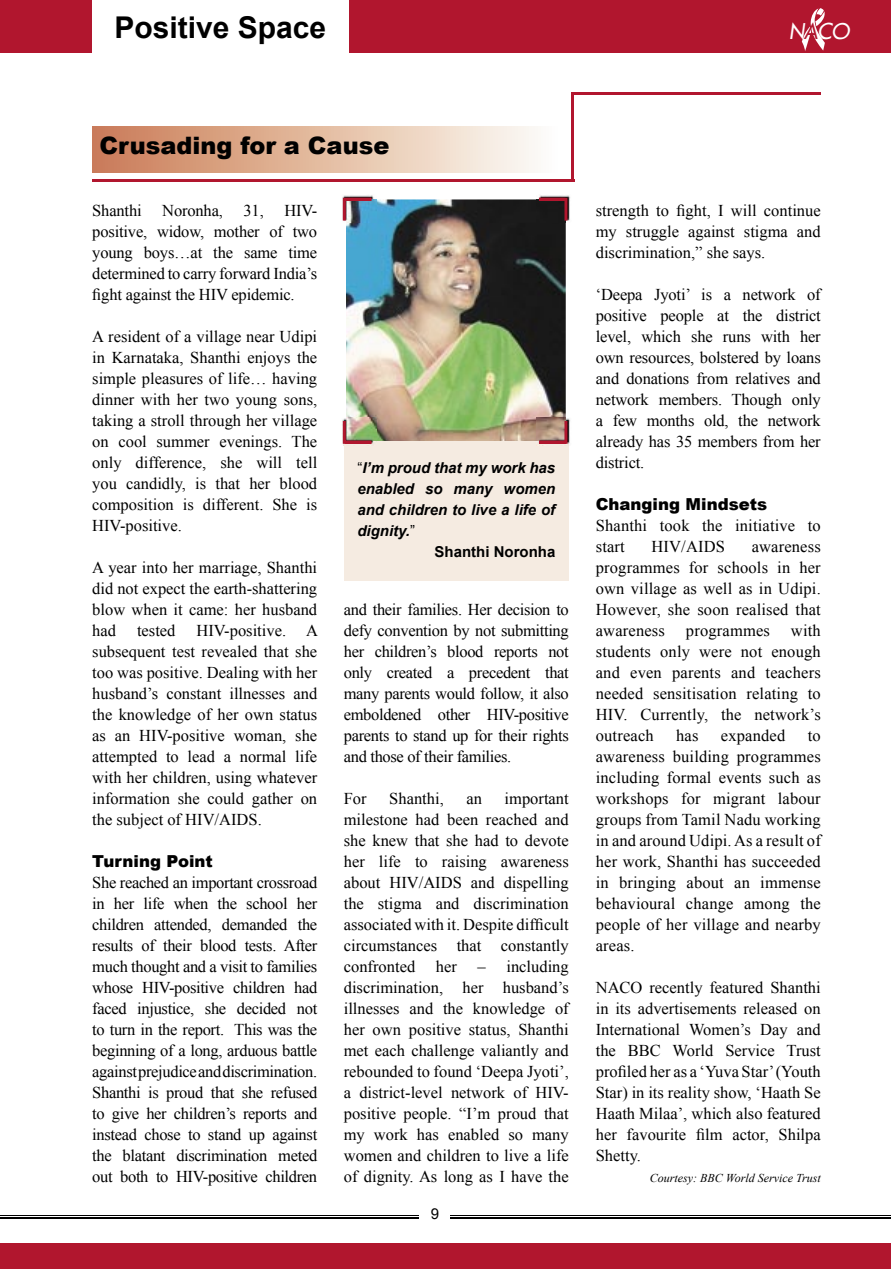
<style>
.page{position:relative;width:891px;height:1269px;background:#fff}
.page>*{position:absolute;margin:0;border:0;box-sizing:border-box;transform-origin:0 0}
.t1{font:700 30px "Arial";color:#000}
.t2{font:900 24px "Arial";color:#000}
.t3{font:21.3px "Futura 2";color:#fff;scale:.9 1}
.t4{font:16.5px/21px "Times New Roman";color:#000;text-align:justify}
.t5{font:900 16.5px "Arial";color:#000}
.t6{font:italic 700 15px "Arial";color:#000}
.t7{font:700 15px "Arial";color:#000}
.t8{font:15px "Arial";color:#000}
.t9{font:italic 12px "Times New Roman";color:#000}
.s1{color:#b1162e}
.s2{font-weight:400;font-style:normal}
</style>
<div class="page">
<div style="left:0;top:0;width:891px;height:53px;background:#b1162e"></div>
<div style="left:0;top:1243px;width:891px;height:26px;background:#b1162e"></div>
<hr style="left:0;top:1216px;width:891px;height:1px;background:#000">
<hr style="left:0;top:1217px;width:891px;height:2px;background:#000">
<div style="left:419px;top:1204px;width:31px;height:20px;background:#fff"></div>
<img style="left:802px;top:8px;width:23px;height:43px">
<img style="left:346px;top:199px;width:220px;height:242px">
<div style="left:92px;top:0;width:257px;height:56px;background:#fff"></div>
<hr style="left:92px;top:179px;width:482px;height:3px;background:#b1162e">
<div style="left:93px;top:127px;width:467px;height:46px;background:linear-gradient(to right,#ca7b53,#fefffa)"></div>
<hr style="left:571px;top:92px;width:3px;height:90px;background:#b1162e">
<hr style="left:571px;top:92px;width:250px;height:3px;background:#b1162e">
<div style="left:344px;top:442px;width:225px;height:139px;background:#f5ebe1"></div>
<img style="left:342px;top:195px;width:32px;height:26px">
<img style="left:346px;top:199px;width:31px;height:23px">
<svg style="left:343px;top:198px;width:28px;height:23px"></svg>
<img style="left:538px;top:195px;width:32px;height:26px">
<img style="left:536px;top:199px;width:30px;height:23px">
<svg style="left:539px;top:198px;width:28px;height:23px"></svg>
<img style="left:342px;top:418px;width:35px;height:28px">
<img style="left:346px;top:418px;width:31px;height:23px">
<img style="left:344px;top:442px;width:33px;height:4px">
<svg style="left:343px;top:421px;width:28px;height:23px"></svg>
<img style="left:536px;top:418px;width:34px;height:25px">
<img style="left:536px;top:418px;width:30px;height:23px">
<svg style="left:539px;top:421px;width:28px;height:23px"></svg>
<h1 class="t1" style="left:114px;top:8px;width:213px">Positive Space</h1>
<p class="t3" style="left:789px;top:17px;width:73px">N<span class="s1">A</span>CO</p>
<h2 class="t2" style="left:100px;top:128px;width:291px">Crusading for a Cause</h2>
<p class="t4" style="left:92px;top:199px;width:227px">Shanthi Noronha, 31, HIV&shy;positive, widow, mother of two young boys…at the same time determined to carry forward India’s fight against the HIV epidemic.</p>
<p class="t4" style="left:92px;top:325px;width:227px">A resident of a village near Udipi in Karnataka, Shanthi enjoys the simple pleasures of life… having dinner with her two young sons, taking a stroll through her village on cool summer evenings. The only difference, she will tell you candidly, is that her blood composition is different. She is HIV-positive.</p>
<p class="t4" style="left:92px;top:556px;width:226px">A year into her marriage, Shanthi did not expect the earth-shattering blow when it came: her husband had</p>
<p class="t4" style="left:92px;top:619px;width:227px;text-indent:104px">HIV-positive. A subsequent test revealed that she too was positive. Dealing with her husband’s constant illnesses and the knowledge of her own status as an HIV-positive woman, she attempted to lead a normal life with her children, using whatever information she could gather on the subject of HIV/AIDS.</p>
<p class="t5" style="left:92px;top:849px;width:122px">Turning Point</p>
<p class="t4" style="left:92px;top:871px;width:227px">She reached an important crossroad in her life when the school her children attended, demanded the results of their blood tests. After much thought and a visit to families whose HIV-positive children had faced injustice, she decided not to turn in the report. This was the beginning of a long, arduous battle against prejudice and discrimination.<br>Shanthi is proud that she refused to give her children’s reports and instead chose to stand up against the blatant discrimination meted out both to HIV-positive children</p>
<p class="t4" style="left:137px;top:619px;width:40px">tested</p>
<p class="t6" style="left:357px;top:458px;width:199px"><span class="s2">“</span>I’m proud that my work has</p>
<p class="t6" style="left:357px;top:479px;width:199px">enabled so many women</p>
<p class="t6" style="left:357px;top:500px;width:199px">and children to live a life of</p>
<p class="t6" style="left:357px;top:521px;width:59px">dignity.<span class="s2">”</span></p>
<p class="t7" style="left:435px;top:542px;width:122px">Shanthi Noronha</p>
<p class="t4" style="left:344px;top:599px;width:227px">and their families. Her decision to defy convention by not submitting her children’s blood reports not only created a precedent that many parents would follow, it also emboldened other HIV-positive parents to stand up for their rights and those of their families.</p>
<p class="t4" style="left:344px;top:788px;width:24px">For</p>
<p class="t4" style="left:389px;top:788px;width:56px">Shanthi,</p>
<p class="t4" style="left:466px;top:788px;width:17px">an</p>
<p class="t4" style="left:344px;top:788px;width:227px;text-indent:161px">important milestone had been reached and she knew that she had to devote her life to raising awareness about HIV/AIDS and dispelling the stigma and discrimination associated with it. Despite difficult circumstances that constantly confronted</p>
<p class="t4" style="left:344px;top:956px;width:227px;text-indent:163px">including discrimination, her husband’s illnesses and the knowledge of her own positive status, Shanthi met each challenge valiantly and rebounded to found ‘Deepa Jyoti’, a district-level network of HIV&shy;positive people. “I’m proud that my work has enabled so many women and children to live a life of dignity. As long as I have the</p>
<p class="t4" style="left:436px;top:956px;width:51px">her –</p>
<p class="t8" style="left:431px;top:1204px;width:10px">9</p>
<p class="t4" style="left:596px;top:199px;width:227px">strength to fight, I will continue my struggle against stigma and discrimination,” she says.</p>
<p class="t4" style="left:596px;top:283px;width:227px">‘Deepa Jyoti’ is a network of positive people at the district level, which she runs with her own resources, bolstered by loans and donations from relatives and network members. Though only a few months old, the network already has 35 members from her district.</p>
<p class="t5" style="left:596px;top:492px;width:173px">Changing Mindsets</p>
<p class="t4" style="left:596px;top:514px;width:227px">Shanthi took the initiative to start</p>
<p class="t4" style="left:651px;top:535px;width:75px">HIV/AIDS</p>
<p class="t4" style="left:596px;top:535px;width:227px;text-indent:156px">awareness programmes for schools in her own village as well as in Udipi.<br>However, she soon realised that awareness</p>
<p class="t4" style="left:596px;top:619px;width:227px;text-indent:195px">with students only were not enough and even parents and teachers needed sensitisation relating to HIV. Currently, the network’s outreach</p>
<p class="t4" style="left:686px;top:619px;width:85px">programmes</p>
<p class="t4" style="left:676px;top:724px;width:24px">has</p>
<p class="t4" style="left:721px;top:724px;width:66px">expanded</p>
<p class="t4" style="left:596px;top:724px;width:227px;text-indent:212px">to awareness building programmes including formal events such as workshops for migrant labour groups from Tamil Nadu working in and around Udipi. As a result of her work, Shanthi has succeeded in bringing about an immense behavioural change among the people of her village and nearby areas.</p>
<p class="t4" style="left:596px;top:976px;width:227px">NACO recently featured Shanthi in its advertisements released on International Women’s Day and the BBC World Service Trust profiled her as a ‘Yuva Star’ (Youth Star) in its reality show, ‘Haath Se Haath Milaa’, which also featured her favourite film actor, Shilpa Shetty.</p>
<p class="t9" style="left:650px;top:1170px;width:172px">Courtesy: BBC World Service Trust</p>
</div>
